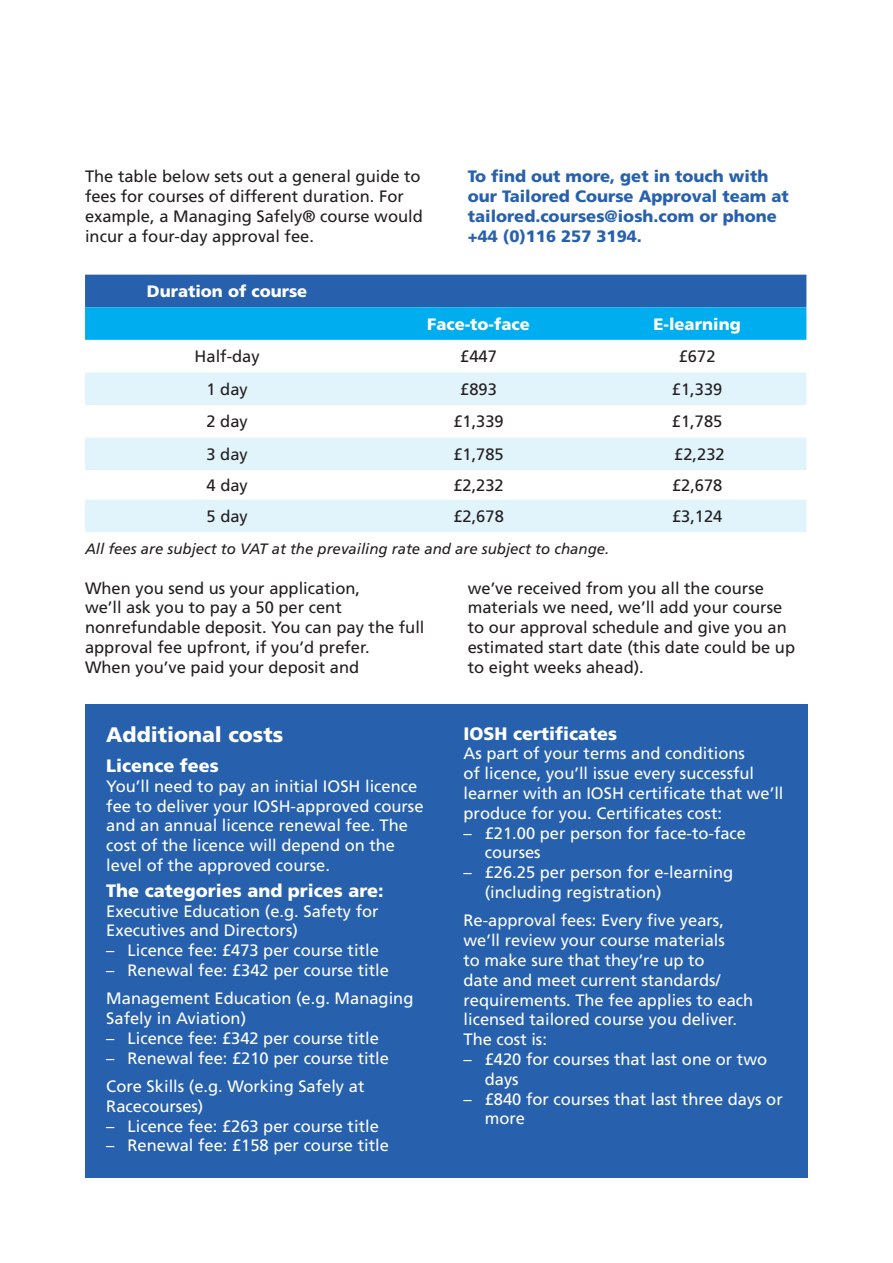
<style>
.page{position:relative;width:893px;height:1263px;background:#fff}
.page>*{position:absolute;margin:0;border:0;box-sizing:border-box;transform-origin:0 0}
.t1{font:900 21px "Frutiger LT Std";color:#fff}
.t2{font:900 18px "Frutiger LT Std";color:#fff}
.t3{font:16.5px/19.8px "Frutiger LT Std";color:#fff}
.t4{font:16.5px/19.8px "Frutiger LT Std";color:#231f20}
.t5{font:900 16.5px/19.8px "Frutiger LT Std";color:#2761ae}
.t6{font:900 16.5px "Frutiger LT Std";color:#fff}
.t7{font:italic 15px "Frutiger LT Std";color:#231f20}
</style>
<div class="page">
<svg style="left:85px;top:275px;width:721px;height:65px;background:#1488cf"></svg>
<svg style="left:85px;top:372px;width:721px;height:160px;fill:#e1f4fc"></svg>
<div style="left:85px;top:705px;width:723px;height:473px;background:#2761ae"></div>
<p class="t4" style="left:85px;top:167px;width:339px">The table below sets out a general guide to fees for courses of different duration. For example, a Managing Safely® course would incur a four-day approval fee.</p>
<p class="t5" style="left:468px;top:167px;width:323px">To find out more, get in touch with our Tailored Course Approval team at tailored.courses@iosh.com or phone +44 (0)116 257 3194.</p>
<p class="t6" style="left:147px;top:281px;width:162px">Duration of course</p>
<p class="t6" style="left:427px;top:314px;width:104px">Face-to-face</p>
<p class="t6" style="left:653px;top:314px;width:89px">E-learning</p>
<p class="t4" style="left:195px;top:347px;width:67px">Half-day</p>
<p class="t4" style="left:460px;top:347px;width:38px">£447</p>
<p class="t4" style="left:679px;top:347px;width:38px">£672</p>
<p class="t4" style="left:207px;top:379px;width:43px">1 day</p>
<p class="t4" style="left:460px;top:379px;width:38px">£893</p>
<p class="t4" style="left:672px;top:379px;width:52px">£1,339</p>
<p class="t4" style="left:207px;top:412px;width:43px">2 day</p>
<p class="t4" style="left:453px;top:412px;width:52px">£1,339</p>
<p class="t4" style="left:672px;top:412px;width:52px">£1,785</p>
<p class="t4" style="left:207px;top:444px;width:43px">3 day</p>
<p class="t4" style="left:453px;top:444px;width:52px">£1,785</p>
<p class="t4" style="left:674px;top:444px;width:52px">£2,232</p>
<p class="t4" style="left:207px;top:475px;width:43px">4 day</p>
<p class="t4" style="left:453px;top:475px;width:52px">£2,232</p>
<p class="t4" style="left:672px;top:475px;width:52px">£2,678</p>
<p class="t4" style="left:207px;top:506px;width:43px">5 day</p>
<p class="t4" style="left:453px;top:506px;width:52px">£2,678</p>
<p class="t4" style="left:672px;top:506px;width:52px">£3,124</p>
<p class="t7" style="left:85px;top:540px;width:526px">All fees are subject to VAT at the prevailing rate and are subject to change.</p>
<p class="t4" style="left:85px;top:578px;width:341px">When you send us your application,<br>we’ll ask you to pay a 50 per cent nonrefundable deposit. You can pay the full approval fee upfront, if you’d prefer.<br>When you’ve paid your deposit and</p>
<p class="t4" style="left:468px;top:578px;width:329px">we’ve received from you all the course materials we need, we’ll add your course to our approval schedule and give you an estimated start date (this date could be up to eight weeks ahead).</p>
<p class="t1" style="left:106px;top:722px;width:178px">Additional costs</p>
<p class="t2" style="left:106px;top:755px;width:114px">Licence fees</p>
<p class="t3" style="left:106px;top:776px;width:319px">You’ll need to pay an initial IOSH licence fee to deliver your IOSH-approved course and an annual licence renewal fee. The cost of the licence will depend on the level of the approved course.</p>
<p class="t2" style="left:106px;top:880px;width:279px">The categories and prices are:</p>
<p class="t3" style="left:106px;top:901px;width:274px">Executive Education (e.g. Safety for<br>Executives and Directors)</p>
<p class="t3" style="left:106px;top:941px;width:274px">– Licence fee: £473 per course title</p>
<p class="t3" style="left:106px;top:956px;width:309px;line-height:28.3px">– Renewal fee: £342 per course title<br>Management Education (e.g. Managing</p>
<p class="t3" style="left:106px;top:1008px;width:141px">Safely in Aviation)</p>
<p class="t3" style="left:106px;top:1028px;width:274px">– Licence fee: £342 per course title</p>
<p class="t3" style="left:106px;top:1044px;width:284px;line-height:28.3px">– Renewal fee: £210 per course title<br>Core Skills (e.g. Working Safely at</p>
<p class="t3" style="left:106px;top:1096px;width:99px">Racecourses)</p>
<p class="t3" style="left:106px;top:1116px;width:274px">– Licence fee: £263 per course title</p>
<p class="t3" style="left:106px;top:1136px;width:284px">– Renewal fee: £158 per course title</p>
<p class="t2" style="left:463px;top:722px;width:155px">IOSH certificates</p>
<p class="t3" style="left:463px;top:744px;width:322px">As part of your terms and conditions<br>of licence, you’ll issue every successful learner with an IOSH certificate that we’ll produce for you. Certificates cost:</p>
<p class="t3" style="left:485px;top:823px;width:263px;text-indent:-21px">– £21.00 per person for face-to-face courses</p>
<p class="t3" style="left:485px;top:863px;width:250px;text-indent:-21px">– £26.25 per person for e-learning (including registration)</p>
<p class="t3" style="left:463px;top:911px;width:291px">Re-approval fees: Every five years, we’ll review your course materials<br>to make sure that they’re up to<br>date and meet current standards/ requirements. The fee applies to each licensed tailored course you deliver.<br>The cost is:</p>
<p class="t3" style="left:485px;top:1049px;width:284px;text-indent:-21px">– £420 for courses that last one or two days</p>
<p class="t3" style="left:485px;top:1089px;width:300px;text-indent:-21px">– £840 for courses that last three days or more</p>
</div>
